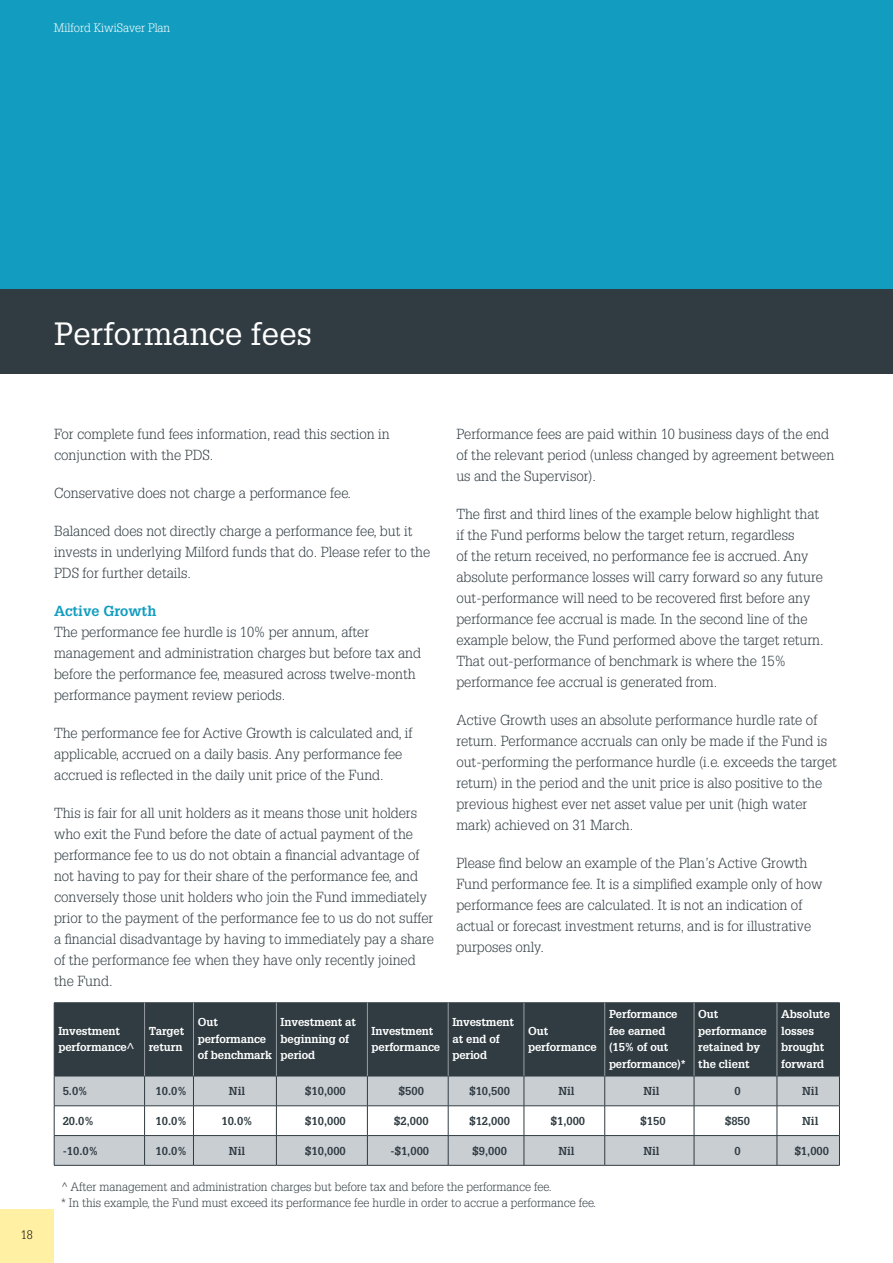
<style>
.page{position:relative;width:893px;height:1263px;background:#fff}
.page>*{position:absolute;margin:0;border:0;box-sizing:border-box;transform-origin:0 0}
.t1{font:31.5px "Glypha";color:#fff}
.t2{font:300 14.25px/21px "Glypha";color:#303c42}
.t3{font:700 14.25px "Glypha";color:#129dc0}
.t4{font:300 12px/16.5px "Glypha";color:#303c42}
.t5{font:300 12px "Glypha";color:#fff}
.t6{font:300 12px "Glypha";color:#000}
.t7{font:700 11.25px/16.5px "Glypha";letter-spacing:-.01em;color:#fff}
.t8{font:700 11.25px "Glypha";color:#303c42}
</style>
<div class="page">
<div style="left:0;top:1209px;width:54px;height:54px;background:#fff0a4"></div>
<div style="left:0;top:289px;width:893px;height:85px;background:#303c42"></div>
<div style="left:0;top:0;width:893px;height:289px;background:#129dc0"></div>
<div style="left:55px;top:1003px;width:784px;height:73px;background:#303c42"></div>
<hr style="left:54px;top:1002px;width:91px;height:1px;background:#303c42">
<hr style="left:54px;top:1003px;width:1px;height:73px;background:#303c42">
<hr style="left:145px;top:1002px;width:48px;height:1px;background:#303c42">
<hr style="left:193px;top:1002px;width:83px;height:1px;background:#303c42">
<hr style="left:276px;top:1002px;width:91px;height:1px;background:#303c42">
<hr style="left:367px;top:1002px;width:81px;height:1px;background:#303c42">
<hr style="left:448px;top:1002px;width:76px;height:1px;background:#303c42">
<hr style="left:524px;top:1002px;width:81px;height:1px;background:#303c42">
<hr style="left:605px;top:1002px;width:89px;height:1px;background:#303c42">
<hr style="left:694px;top:1002px;width:83px;height:1px;background:#303c42">
<hr style="left:777px;top:1002px;width:63px;height:1px;background:#303c42">
<hr style="left:839px;top:1003px;width:1px;height:73px;background:#303c42">
<svg style="left:54px;top:1076px;width:786px;height:89px"></svg>
<hr style="left:54px;top:1165px;width:91px;height:1px;background:#303c42">
<hr style="left:145px;top:1165px;width:48px;height:1px;background:#303c42">
<hr style="left:193px;top:1165px;width:83px;height:1px;background:#303c42">
<hr style="left:276px;top:1165px;width:91px;height:1px;background:#303c42">
<hr style="left:367px;top:1165px;width:81px;height:1px;background:#303c42">
<hr style="left:448px;top:1165px;width:76px;height:1px;background:#303c42">
<hr style="left:524px;top:1165px;width:81px;height:1px;background:#303c42">
<hr style="left:605px;top:1165px;width:89px;height:1px;background:#303c42">
<hr style="left:694px;top:1165px;width:83px;height:1px;background:#303c42">
<hr style="left:777px;top:1165px;width:63px;height:1px;background:#303c42">
<hr style="left:144px;top:1003px;width:1px;height:73px;background:#989ea3">
<hr style="left:193px;top:1003px;width:1px;height:73px;background:#989ea3">
<hr style="left:276px;top:1003px;width:1px;height:73px;background:#989ea3">
<hr style="left:367px;top:1003px;width:1px;height:73px;background:#989ea3">
<hr style="left:448px;top:1003px;width:1px;height:73px;background:#989ea3">
<hr style="left:524px;top:1003px;width:1px;height:73px;background:#989ea3">
<hr style="left:604px;top:1003px;width:1px;height:73px;background:#989ea3">
<hr style="left:694px;top:1003px;width:1px;height:73px;background:#989ea3">
<hr style="left:777px;top:1003px;width:1px;height:73px;background:#989ea3">
<p class="t5" style="left:54px;top:21px;width:118px">Milford KiwiSaver Plan</p>
<h1 class="t1" style="left:54px;top:315px;width:260px">Performance fees</h1>
<p class="t6" style="left:21px;top:1228px;width:13px">18</p>
<p class="t2" style="left:54px;top:424px;width:337px">For complete fund fees information, read this section in conjunction with the PDS.</p>
<p class="t2" style="left:54px;top:483px;width:298px">Conservative does not charge a performance fee.</p>
<p class="t2" style="left:54px;top:521px;width:378px">Balanced does not directly charge a performance fee, but it invests in underlying Milford funds that do. Please refer to the<br>PDS for further details.</p>
<p class="t3" style="left:54px;top:602px;width:104px">Active Growth</p>
<p class="t2" style="left:54px;top:622px;width:368px">The performance fee hurdle is 10% per annum, after management and administration charges but before tax and before the performance fee, measured across twelve-month performance payment review periods.</p>
<p class="t2" style="left:54px;top:723px;width:360px">The performance fee for Active Growth is calculated and, if applicable, accrued on a daily basis. Any performance fee accrued is reflected in the daily unit price of the Fund.</p>
<p class="t2" style="left:54px;top:803px;width:381px">This is fair for all unit holders as it means those unit holders who exit the Fund before the date of actual payment of the performance fee to us do not obtain a financial advantage of not having to pay for their share of the performance fee, and conversely those unit holders who join the Fund immediately prior to the payment of the performance fee to us do not suffer a financial disadvantage by having to immediately pay a share of the performance fee when they have only recently joined the Fund.</p>
<p class="t2" style="left:456px;top:424px;width:379px">Performance fees are paid within 10 business days of the end of the relevant period (unless changed by agreement between us and the Supervisor).</p>
<p class="t2" style="left:456px;top:504px;width:369px">The first and third lines of the example below highlight that if the Fund performs below the target return, regardless<br>of the return received, no performance fee is accrued. Any absolute performance losses will carry forward so any future out-performance will need to be recovered first before any performance fee accrual is made. In the second line of the example below, the Fund performed above the target return.<br>That out-performance of benchmark is where the 15% performance fee accrual is generated from.</p>
<p class="t2" style="left:456px;top:710px;width:382px">Active Growth uses an absolute performance hurdle rate of return. Performance accruals can only be made if the Fund is out-performing the performance hurdle (i.e. exceeds the target return) in the period and the unit price is also positive to the previous highest ever net asset value per unit (high water mark) achieved on 31 March.</p>
<p class="t2" style="left:456px;top:853px;width:368px">Please find below an example of the Plan’s Active Growth Fund performance fee. It is a simplified example only of how performance fees are calculated. It is not an indication of actual or forecast investment returns, and is for illustrative purposes only.</p>
<p class="t7" style="left:58px;top:1022px;width:77px">Investment performance^</p>
<p class="t7" style="left:149px;top:1022px;width:37px">Target return</p>
<p class="t7" style="left:198px;top:1014px;width:76px">Out performance of benchmark</p>
<p class="t7" style="left:281px;top:1014px;width:77px">Investment at beginning of period</p>
<p class="t7" style="left:372px;top:1022px;width:70px">Investment performance</p>
<p class="t7" style="left:452px;top:1014px;width:63px">Investment at end of period</p>
<p class="t7" style="left:528px;top:1022px;width:70px">Out performance</p>
<p class="t7" style="left:609px;top:1005px;width:78px">Performance fee earned (15% of out performance)*</p>
<p class="t7" style="left:698px;top:1005px;width:70px">Out performance retained by the client</p>
<p class="t7" style="left:781px;top:1005px;width:50px">Absolute losses brought forward</p>
<p class="t8" style="left:63px;top:1084px;width:27px">5.0%</p>
<p class="t8" style="left:156px;top:1084px;width:33px">10.0%</p>
<p class="t8" style="left:229px;top:1084px;width:18px">Nil</p>
<p class="t8" style="left:305px;top:1084px;width:42px">$10,000</p>
<p class="t8" style="left:399px;top:1084px;width:27px">$500</p>
<p class="t8" style="left:469px;top:1084px;width:42px">$10,500</p>
<p class="t8" style="left:558px;top:1084px;width:18px">Nil</p>
<p class="t8" style="left:643px;top:1084px;width:18px">Nil</p>
<p class="t8" style="left:734px;top:1084px;width:8px">0</p>
<p class="t8" style="left:802px;top:1084px;width:18px">Nil</p>
<p class="t8" style="left:63px;top:1114px;width:33px">20.0%</p>
<p class="t8" style="left:156px;top:1114px;width:33px">10.0%</p>
<p class="t8" style="left:221px;top:1114px;width:33px">10.0%</p>
<p class="t8" style="left:305px;top:1114px;width:42px">$10,000</p>
<p class="t8" style="left:394px;top:1114px;width:36px">$2,000</p>
<p class="t8" style="left:469px;top:1114px;width:42px">$12,000</p>
<p class="t8" style="left:551px;top:1114px;width:36px">$1,000</p>
<p class="t8" style="left:641px;top:1114px;width:27px">$150</p>
<p class="t8" style="left:725px;top:1114px;width:27px">$850</p>
<p class="t8" style="left:802px;top:1114px;width:18px">Nil</p>
<p class="t8" style="left:63px;top:1144px;width:37px">-10.0%</p>
<p class="t8" style="left:156px;top:1144px;width:33px">10.0%</p>
<p class="t8" style="left:229px;top:1144px;width:18px">Nil</p>
<p class="t8" style="left:305px;top:1144px;width:42px">$10,000</p>
<p class="t8" style="left:391px;top:1144px;width:40px">-$1,000</p>
<p class="t8" style="left:473px;top:1144px;width:36px">$9,000</p>
<p class="t8" style="left:558px;top:1144px;width:18px">Nil</p>
<p class="t8" style="left:643px;top:1144px;width:18px">Nil</p>
<p class="t8" style="left:734px;top:1144px;width:8px">0</p>
<p class="t8" style="left:795px;top:1144px;width:36px">$1,000</p>
<p class="t4" style="left:61px;top:1178px;width:537px">^ After management and administration charges but before tax and before the performance fee.<br>* In this example, the Fund must exceed its performance fee hurdle in order to accrue a performance fee.</p>
</div>
